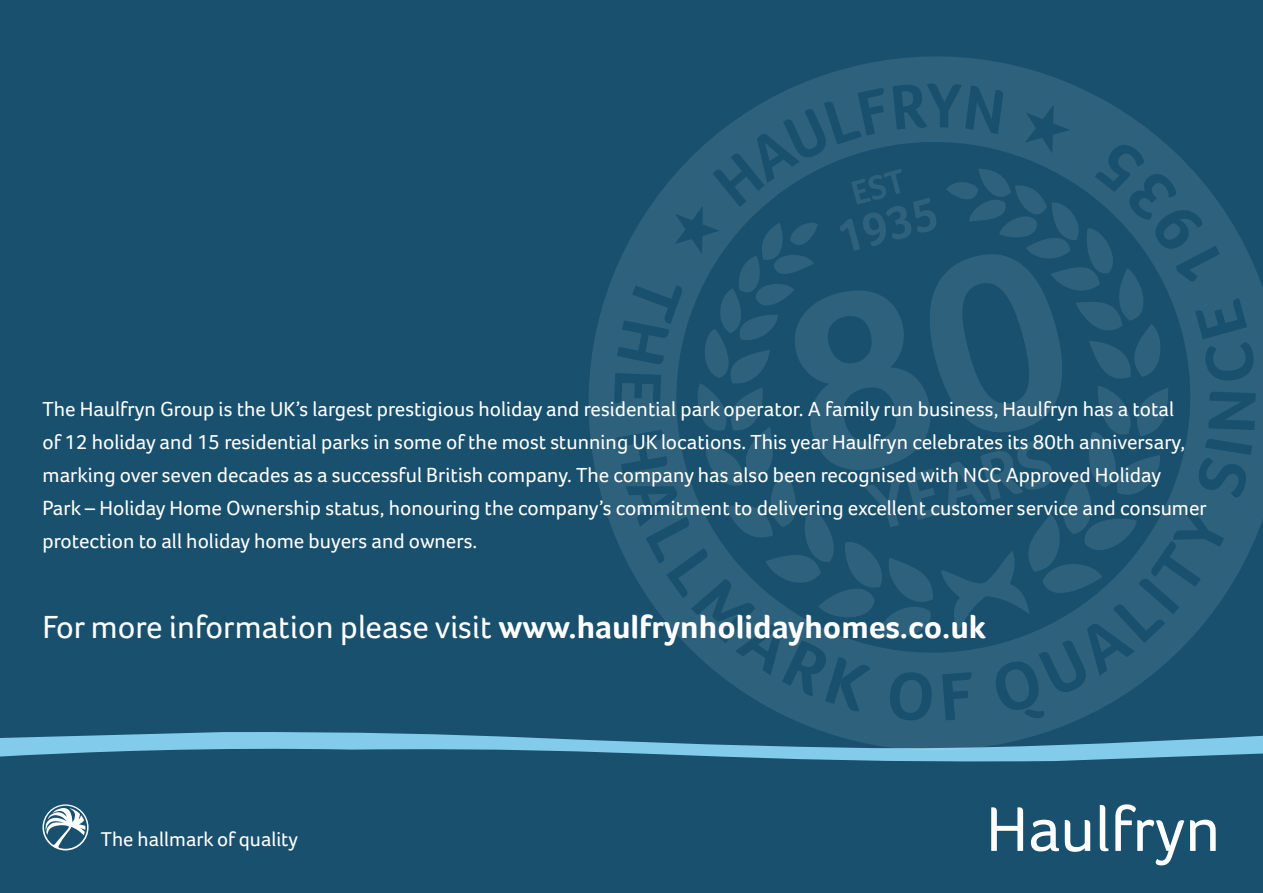
<style>
.page{position:relative;width:1263px;height:893px;background:#18506d}
.page>*{position:absolute;margin:0;border:0;box-sizing:border-box;transform-origin:0 0}
.t1{font:64.8px "Foco";color:#fff}
.t2{font:700 33px "Foco";color:#fff}
.t3{font:21px/33px "Foco";color:#fff}
.t4{font:20.55px "Foco";color:#fff}
.s1{font-weight:400}
</style>
<div class="page">
<svg style="left:0;top:732px;width:576px;height:24px"></svg>
<svg style="left:43px;top:804px;width:46px;height:46px"></svg>
<svg style="left:576px;top:56px;width:687px;height:706px"></svg>
<p class="t3" style="left:43px;top:392px;width:1166px">The Haulfryn Group is the UK’s largest prestigious holiday and residential park operator. A family run business, Haulfryn has a total<br>of 12 holiday and 15 residential parks in some of the most stunning UK locations. This year Haulfryn celebrates its 80th anniversary, marking over seven decades as a successful British company. The company has also been recognised with NCC Approved Holiday<br>Park – Holiday Home Ownership status, honouring the company’s commitment to delivering excellent customer service and consumer protection to all holiday home buyers and owners.</p>
<h2 class="t2" style="left:43px;top:607px;width:945px"><span class="s1">For more information please visit</span> www.haulfrynholidayhomes.co.uk</h2>
<p class="t4" style="left:101px;top:828px;width:199px">The hallmark of quality</p>
<h1 class="t1" style="left:986px;top:792px;width:236px">Haulfryn</h1>
</div>
